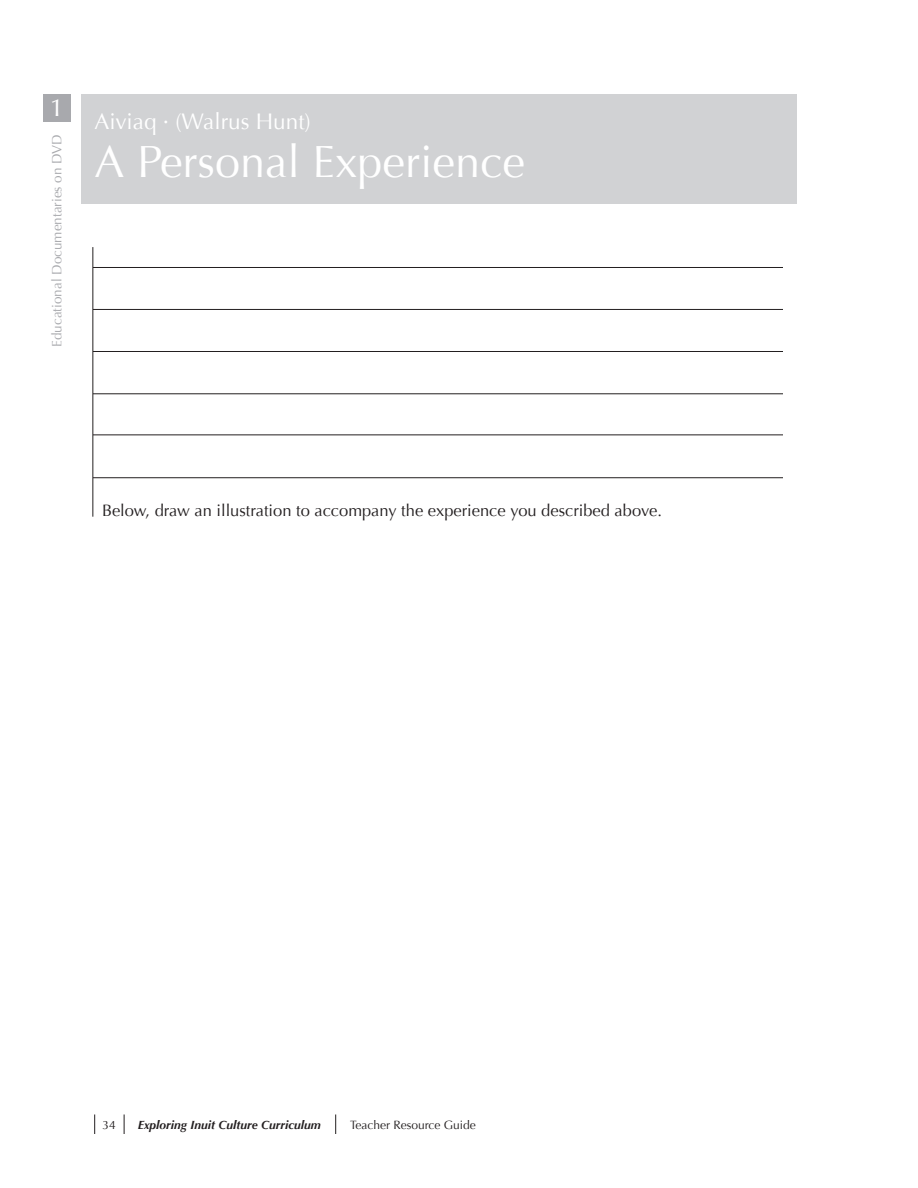
<style>
.page{position:relative;width:918px;height:1188px;background:#fff}
.page>*{position:absolute;margin:0;border:0;box-sizing:border-box;transform-origin:0 0}
.t1{font:45px "Optima";color:#fff}
.t2{font:24.3px "Optima";color:#fff;scale:1.11 1}
.t3{font:22.5px "Optima";color:#fff}
.t4{font:16.5px "Optima";color:#231f20}
.t5{font:13.5px "Optima";color:#a8a9ad}
.t6{font:italic 700 12px "Optima";color:#231f20}
.t7{font:12px "Optima";color:#231f20}
</style>
<div class="page">
<div style="left:81px;top:94px;width:715px;height:110px;background:#d1d2d4"></div>
<svg style="left:94px;top:1115px;width:1px;height:19px"></svg>
<svg style="left:335px;top:1115px;width:1px;height:19px"></svg>
<svg style="left:124px;top:1115px;width:1px;height:19px"></svg>
<hr style="left:93px;top:394px;width:690px;height:1px;background:#231f20">
<hr style="left:93px;top:435px;width:690px;height:1px;background:#231f20">
<hr style="left:93px;top:267px;width:690px;height:1px;background:#231f20">
<hr style="left:93px;top:309px;width:690px;height:1px;background:#231f20">
<hr style="left:93px;top:351px;width:690px;height:1px;background:#231f20">
<hr style="left:93px;top:477px;width:690px;height:1px;background:#231f20">
<div style="left:43px;top:94px;width:27px;height:28px;background:#a8a9ad"></div>
<hr style="left:93px;top:247px;width:1px;height:270px;background:#231f20">
<h2 class="t2" style="left:50px;top:94px;width:15px">1</h2>
<p class="t5" style="left:49px;top:347px;width:214px;rotate:-90deg">Educational Documentaries on DVD</p>
<h3 class="t3" style="left:94px;top:108px;width:218px">Aiviaq · (Walrus Hunt)</h3>
<h1 class="t1" style="left:94px;top:135px;width:432px">A Personal Experience</h1>
<p class="t4" style="left:102px;top:501px;width:561px">Below, draw an illustration to accompany the experience you described above.</p>
<p class="t7" style="left:103px;top:1118px;width:15px">34</p>
<p class="t6" style="left:138px;top:1118px;width:185px">Exploring Inuit Culture Curriculum</p>
<p class="t7" style="left:350px;top:1118px;width:127px">Teacher Resource Guide</p>
</div>
